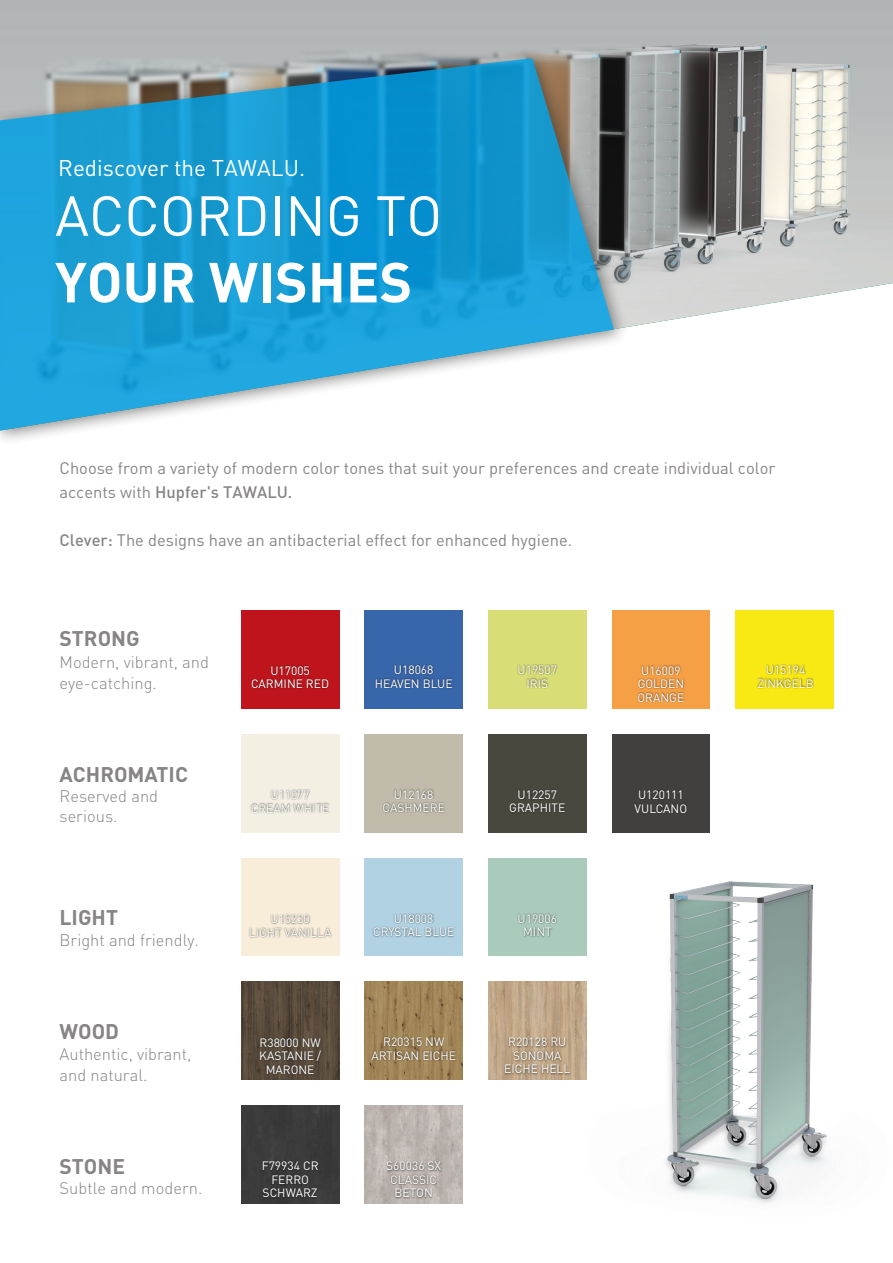
<style>
.page{position:relative;width:893px;height:1263px;background:#fff}
.page>*{position:absolute;margin:0;border:0;box-sizing:border-box;transform-origin:0 0}
.t1{font:55.5px/66.6px "DIN Pro";color:#fff}
.t2{font:22.5px "DIN Pro";color:#fff}
.t3{font:700 21px "DIN Pro";color:#878485}
.t4{font:16.5px/24.2px "DIN Pro";color:#878485}
.t5{font:300 16.5px/21px "DIN Pro";color:#878485}
.t6{font:12px/13.5px "DIN Pro";color:#fff;text-align:center}
.s1{font-weight:700}
.s2{font-weight:500}
</style>
<div class="page">
<img style="left:0;top:0;width:893px;height:327px">
<div style="left:0;top:48px;width:630px;height:399px;background:#1d1d1b;opacity:.6"></div>
<svg style="left:0;top:58px;width:614px;height:373px;background:#43a6d0"></svg>
<div style="left:241px;top:610px;width:98px;height:98px;background:#c0141c"></div>
<img style="left:241px;top:982px;width:7px;height:98px">
<img style="left:241px;top:1106px;width:98px;height:97px">
<div style="left:365px;top:610px;width:98px;height:54px;background:#3866aa"></div>
<img style="left:365px;top:1199px;width:98px;height:4px">
<div style="left:612px;top:610px;width:98px;height:54px;background:#f5a045"></div>
<div style="left:736px;top:610px;width:97px;height:98px;background:#f8e813"></div>
<div style="left:248px;top:664px;width:566px;height:535px;background:#1d1d1b;opacity:.75"></div>
<p class="t2" style="left:58px;top:155px;width:248px">Rediscover the TAWALU.</p>
<p class="t1" style="left:55px;top:183px;width:389px">ACCORDING TO<br><span class="s1">YOUR WISHES</span></p>
<p class="t4" style="left:60px;top:456px;width:717px">Choose from a variety of modern color tones that suit your preferences and create individual color accents with <span class="s2">Hupfer's TAWALU.</span></p>
<p class="t4" style="left:60px;top:528px;width:514px"><span class="s2">Clever:</span> The designs have an antibacterial effect for enhanced hygiene.</p>
<p class="t3" style="left:60px;top:622px;width:82px">STRONG</p>
<p class="t5" style="left:60px;top:651px;width:151px">Modern, vibrant, and eye-catching.</p>
<p class="t3" style="left:60px;top:758px;width:130px">ACHROMATIC</p>
<p class="t5" style="left:60px;top:786px;width:100px;line-height:20.5px">Reserved and serious.</p>
<p class="t3" style="left:60px;top:901px;width:60px">LIGHT</p>
<p class="t5" style="left:60px;top:930px;width:141px">Bright and friendly.</p>
<p class="t3" style="left:60px;top:1014px;width:61px">WOOD</p>
<p class="t5" style="left:60px;top:1043px;width:133px">Authentic, vibrant, and natural.</p>
<p class="t3" style="left:60px;top:1150px;width:67px">STONE</p>
<p class="t5" style="left:60px;top:1178px;width:144px">Subtle and modern.</p>
<p class="t6" style="left:270px;top:663px;width:41px">U17005</p>
<p class="t6" style="left:251px;top:676px;width:80px">CARMINE RED</p>
<p class="t6" style="left:394px;top:662px;width:41px">U18068</p>
<p class="t6" style="left:375px;top:676px;width:79px">HEAVEN BLUE</p>
<p class="t6" style="left:270px;top:787px;width:41px">U11077</p>
<p class="t6" style="left:251px;top:801px;width:80px">CREAM WHITE</p>
<p class="t6" style="left:394px;top:787px;width:41px">U12168</p>
<p class="t6" style="left:383px;top:800px;width:64px">CASHMERE</p>
<p class="t6" style="left:270px;top:911px;width:41px">U15230</p>
<p class="t6" style="left:249px;top:925px;width:84px">LIGHT VANILLA</p>
<p class="t6" style="left:394px;top:911px;width:41px">U18003</p>
<p class="t6" style="left:373px;top:924px;width:83px">CRYSTAL BLUE</p>
<p class="t6" style="left:260px;top:1035px;width:63px">R38000 NW</p>
<p class="t6" style="left:259px;top:1048px;width:64px">KASTANIE /<br>MARONE</p>
<p class="t6" style="left:383px;top:1034px;width:63px">R20315 NW</p>
<p class="t6" style="left:371px;top:1048px;width:86px">ARTISAN EICHE</p>
<p class="t6" style="left:262px;top:1158px;width:58px">F79934 CR</p>
<p class="t6" style="left:271px;top:1172px;width:39px">FERRO</p>
<p class="t6" style="left:263px;top:1185px;width:57px">SCHWARZ</p>
<p class="t6" style="left:386px;top:1158px;width:56px">S60036 SX</p>
<p class="t6" style="left:390px;top:1172px;width:48px">CLASSIC<br>BETON</p>
<p class="t6" style="left:518px;top:662px;width:41px">U19507<br>IRIS</p>
<p class="t6" style="left:509px;top:787px;width:58px">U12257<br>GRAPHITE</p>
<p class="t6" style="left:518px;top:911px;width:41px">U19006</p>
<p class="t6" style="left:523px;top:925px;width:30px">MINT</p>
<p class="t6" style="left:508px;top:1034px;width:60px">R20128 RU</p>
<p class="t6" style="left:504px;top:1048px;width:68px">SONOMA<br>EICHE HELL</p>
<p class="t6" style="left:641px;top:663px;width:41px">U16009</p>
<p class="t6" style="left:638px;top:676px;width:48px">GOLDEN</p>
<p class="t6" style="left:637px;top:690px;width:48px">ORANGE</p>
<p class="t6" style="left:638px;top:787px;width:47px">U120111</p>
<p class="t6" style="left:635px;top:801px;width:54px">VULCANO</p>
<p class="t6" style="left:766px;top:662px;width:41px">U15194</p>
<p class="t6" style="left:757px;top:676px;width:58px">ZINKGELB</p>
</div>
